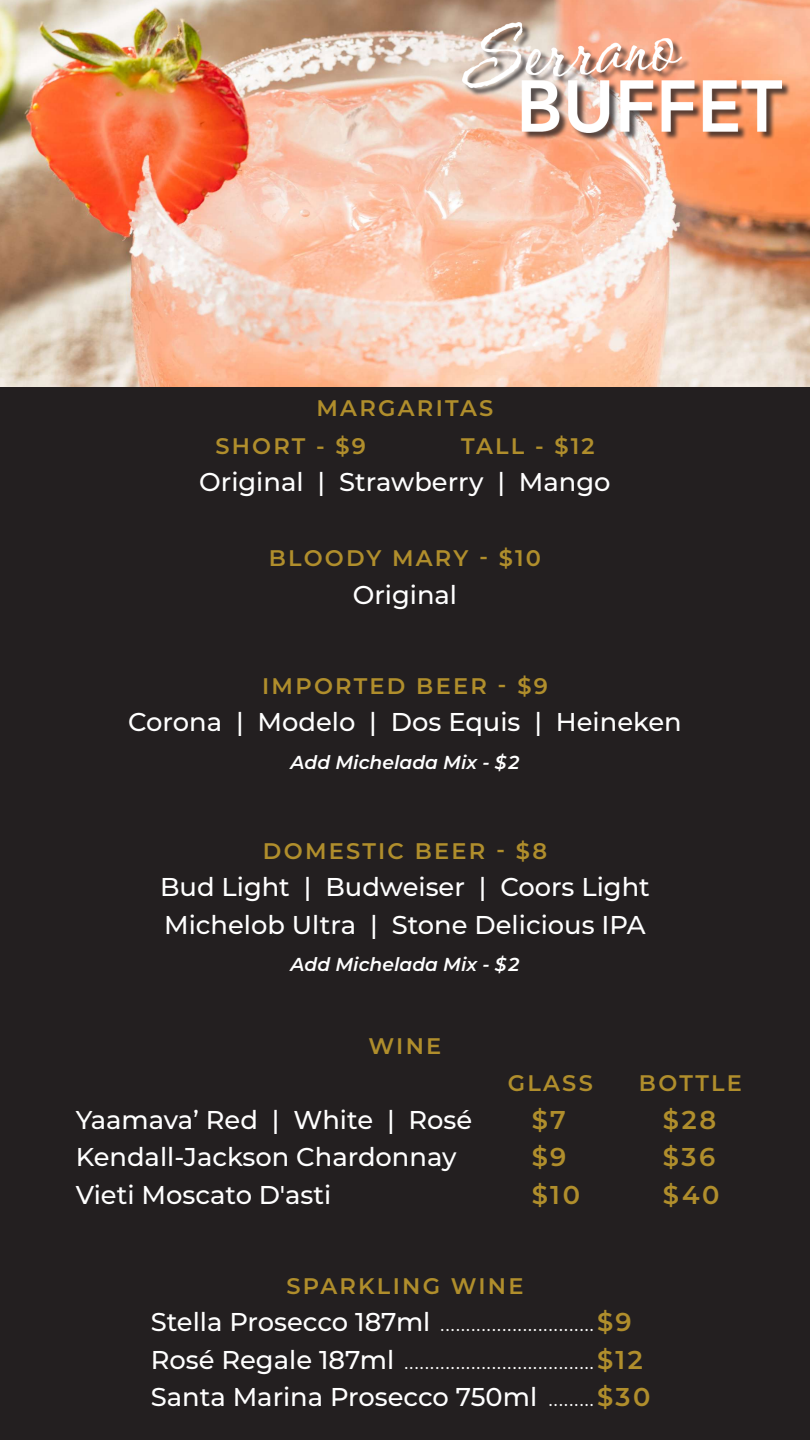
<style>
.page{position:relative;width:810px;height:1440px;background:#231f20}
.page>*{position:absolute;margin:0;border:0;box-sizing:border-box;transform-origin:0 0}
.t1{font:500 25.8px/37.5px "Montserrat";color:#fff}
.t2{font:300 25.8px/37.5px "Montserrat";color:#fff}
.t3{font:600 25.8px "Montserrat";letter-spacing:.1em;color:#b08e2c}
.t4{font:600 22.58px "Montserrat";letter-spacing:.1em;color:#b08e2c}
.t5{font:600 22.5px "Montserrat";letter-spacing:.1em;color:#b08e2c}
.t6{font:italic 600 18.75px "Montserrat";color:#fff}
.s1{font-weight:500}
.s2{font-weight:600;color:#b08e2c}
</style>
<div class="page">
<img style="left:0;top:0;width:810px;height:387px">
<div style="left:464px;top:24px;width:327px;height:117px;background:#231f20;opacity:.75"></div>
<img style="left:463px;top:23px;width:319px;height:109px">
<p class="t4" style="left:317px;top:392px;width:178px">MARGARITAS</p>
<p class="t5" style="left:215px;top:430px;width:152px">SHORT - $9</p>
<p class="t5" style="left:461px;top:430px;width:135px">TALL - $12</p>
<p class="t1" style="left:199px;top:462px;width:413px">Original | Strawberry | Mango</p>
<p class="t4" style="left:269px;top:542px;width:274px">BLOODY MARY - $10</p>
<p class="t1" style="left:353px;top:575px;width:106px">Original</p>
<p class="t4" style="left:262px;top:670px;width:287px">IMPORTED BEER - $9</p>
<p class="t1" style="left:128px;top:702px;width:555px">Corona | Modelo | Dos Equis | Heineken</p>
<p class="t6" style="left:291px;top:749px;width:230px">Add Michelada Mix - $2</p>
<p class="t4" style="left:263px;top:835px;width:286px">DOMESTIC BEER - $8</p>
<p class="t1" style="left:160px;top:867px;width:491px">Bud Light | Budweiser | Coors Light<br>Michelob Ultra | Stone Delicious IPA</p>
<p class="t6" style="left:291px;top:951px;width:230px">Add Michelada Mix - $2</p>
<p class="t4" style="left:369px;top:1030px;width:74px">WINE</p>
<p class="t5" style="left:508px;top:1067px;width:87px">GLASS</p>
<p class="t5" style="left:639px;top:1067px;width:104px">BOTTLE</p>
<p class="t1" style="left:76px;top:1100px;width:398px">Yaamava’ Red | White | Rosé</p>
<p class="t3" style="left:532px;top:1101px;width:36px">$7</p>
<p class="t3" style="left:663px;top:1101px;width:55px">$28</p>
<p class="t1" style="left:76px;top:1137px;width:382px">Kendall-Jackson Chardonnay</p>
<p class="t3" style="left:532px;top:1139px;width:36px">$9</p>
<p class="t3" style="left:663px;top:1139px;width:54px">$36</p>
<p class="t1" style="left:76px;top:1175px;width:257px">Vieti Moscato D'asti</p>
<p class="t3" style="left:532px;top:1176px;width:50px">$10</p>
<p class="t3" style="left:663px;top:1176px;width:58px">$40</p>
<p class="t4" style="left:286px;top:1270px;width:239px">SPARKLING WINE</p>
<p class="t2" style="left:151px;top:1303px;width:501px"><span class="s1">Stella Prosecco 187ml</span> ..............................<span class="s2">$9<br></span><span class="s1">Rosé Regale 187ml</span> .....................................<span class="s2">$12<br></span><span class="s1">Santa Marina Prosecco 750ml</span> .........<span class="s2">$30</span></p>
</div>
